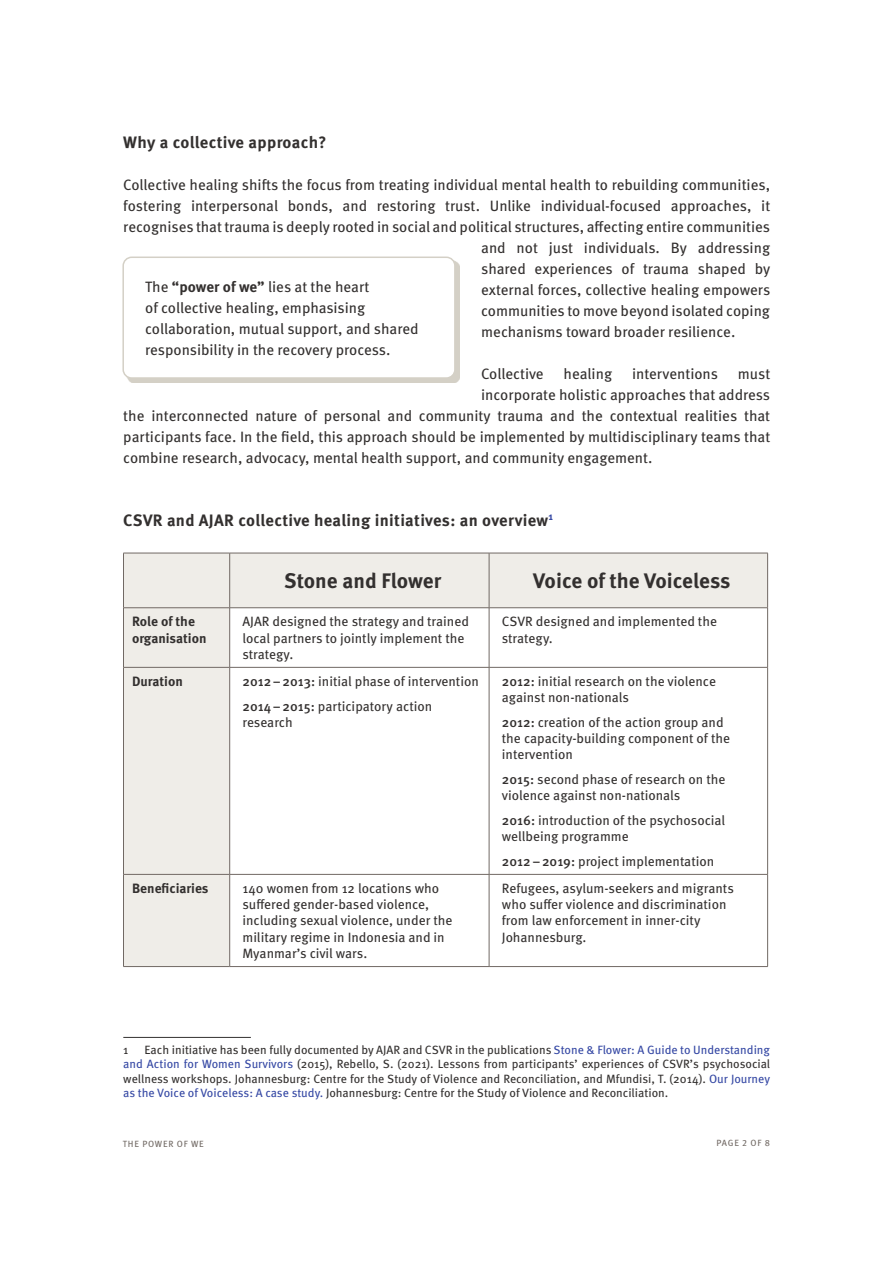
<style>
.page{position:relative;width:893px;height:1263px;background:#fff}
.page>*{position:absolute;margin:0;border:0;box-sizing:border-box;transform-origin:0 0}
.Tab_head1{font:700 21px "Meta Pro";color:#33302f}
.Zwischentitel_-_Level_A{font:700 16.5px "Meta Pro";letter-spacing:.02em;color:#33302f}
.fließ_10_14{font:15px "Meta Pro";color:#33302f}
.Fließ_linksb{font:15px/21px "Meta Pro";color:#33302f}
.Tab_fließ{font:13.5px/16.2px "Meta Pro";color:#33302f}
.Tab_head2{font:700 13.5px/16.2px "Meta Pro";color:#33302f}
.Fußnotentext{font:12px/14.4px "Meta Pro";color:#33302f;text-align:justify}
.Reporttitel{font:9px "Meta Pro";letter-spacing:.085em;color:#716964}
.s1{font-weight:700}
.s2{font-weight:500}
.s3{color:#3548a4}
</style>
<div class="page">
<svg style="left:124px;top:554px;width:643px;height:412px"></svg>
<hr style="left:123px;top:553px;width:107px;height:1px;background:#716964">
<hr style="left:123px;top:553px;width:1px;height:55px;background:#716964">
<hr style="left:230px;top:553px;width:259px;height:1px;background:#716964">
<hr style="left:229px;top:553px;width:1px;height:55px;background:#716964">
<hr style="left:489px;top:553px;width:279px;height:1px;background:#716964">
<hr style="left:489px;top:553px;width:1px;height:55px;background:#716964">
<hr style="left:767px;top:553px;width:1px;height:55px;background:#716964">
<hr style="left:123px;top:607px;width:107px;height:1px;background:#716964">
<hr style="left:123px;top:608px;width:1px;height:59px;background:#716964">
<hr style="left:230px;top:607px;width:259px;height:1px;background:#716964">
<hr style="left:229px;top:608px;width:1px;height:59px;background:#716964">
<hr style="left:489px;top:607px;width:279px;height:1px;background:#716964">
<hr style="left:489px;top:608px;width:1px;height:59px;background:#716964">
<hr style="left:767px;top:608px;width:1px;height:59px;background:#716964">
<hr style="left:123px;top:667px;width:107px;height:1px;background:#716964">
<hr style="left:123px;top:667px;width:1px;height:207px;background:#716964">
<hr style="left:230px;top:667px;width:259px;height:1px;background:#716964">
<hr style="left:229px;top:667px;width:1px;height:207px;background:#716964">
<hr style="left:489px;top:667px;width:279px;height:1px;background:#716964">
<hr style="left:489px;top:667px;width:1px;height:207px;background:#716964">
<hr style="left:767px;top:667px;width:1px;height:207px;background:#716964">
<hr style="left:123px;top:874px;width:107px;height:1px;background:#716964">
<hr style="left:123px;top:874px;width:1px;height:92px;background:#716964">
<hr style="left:230px;top:874px;width:259px;height:1px;background:#716964">
<hr style="left:229px;top:874px;width:1px;height:92px;background:#716964">
<hr style="left:489px;top:874px;width:279px;height:1px;background:#716964">
<hr style="left:489px;top:874px;width:1px;height:92px;background:#716964">
<hr style="left:767px;top:874px;width:1px;height:92px;background:#716964">
<hr style="left:123px;top:966px;width:107px;height:1px;background:#716964">
<hr style="left:230px;top:966px;width:259px;height:1px;background:#716964">
<hr style="left:489px;top:966px;width:279px;height:1px;background:#716964">
<hr style="left:123px;top:1037px;width:128px;height:1px;background:#33302f">
<div style="left:127px;top:261px;width:333px;height:122px;background:#d4d0c6"></div>
<div style="left:123px;top:257px;width:332px;height:121px;background:#fff;border-radius:9px"></div>
<div style="left:122px;top:257px;width:334px;height:122px;border:2px solid #d4d0c6;border-radius:9px"></div>
<p class="Zwischentitel_-_Level_A" style="left:123px;top:129px;width:205px">Why a collective approach?</p>
<p class="fließ_10_14" style="left:123px;top:173px;width:648px">Collective healing shifts the focus from treating individual mental health to rebuilding communities,</p>
<p class="fließ_10_14" style="left:123px;top:194px;width:648px">fostering interpersonal bonds, and restoring trust. Unlike individual-focused approaches, it</p>
<p class="fließ_10_14" style="left:123px;top:215px;width:648px">recognises that trauma is deeply rooted in social and political structures, affecting entire communities</p>
<p class="fließ_10_14" style="left:481px;top:236px;width:290px">and not just individuals. By addressing</p>
<p class="fließ_10_14" style="left:481px;top:257px;width:291px">shared experiences of trauma shaped by</p>
<p class="fließ_10_14" style="left:481px;top:278px;width:291px">external forces, collective healing empowers</p>
<p class="fließ_10_14" style="left:481px;top:299px;width:290px">communities to move beyond isolated coping</p>
<p class="fließ_10_14" style="left:481px;top:320px;width:256px">mechanisms toward broader resilience.</p>
<p class="fließ_10_14" style="left:481px;top:362px;width:64px">Collective</p>
<p class="fließ_10_14" style="left:564px;top:362px;width:50px">healing</p>
<p class="fließ_10_14" style="left:632px;top:362px;width:88px">interventions</p>
<p class="fließ_10_14" style="left:738px;top:362px;width:34px">must</p>
<p class="fließ_10_14" style="left:481px;top:383px;width:291px">incorporate holistic approaches that address</p>
<p class="fließ_10_14" style="left:123px;top:404px;width:648px">the interconnected nature of personal and community trauma and the contextual realities that</p>
<p class="fließ_10_14" style="left:123px;top:425px;width:648px">participants face. In the field, this approach should be implemented by multidisciplinary teams that</p>
<p class="fließ_10_14" style="left:123px;top:446px;width:531px">combine research, advocacy, mental health support, and community engagement.</p>
<p class="Fließ_linksb" style="left:145px;top:275px;width:275px">The <span class="s1">“power of we”</span> lies at the heart<br>of collective healing, emphasising collaboration, mutual support, and shared responsibility in the recovery process.</p>
<p class="Zwischentitel_-_Level_A" style="left:123px;top:507px;width:431px">CSVR and AJAR collective healing initiatives: an overview<sup>1</sup></p>
<p class="Tab_head1" style="left:284px;top:565px;width:158px">Stone and Flower</p>
<p class="Tab_head1" style="left:533px;top:565px;width:199px">Voice of the Voiceless</p>
<p class="Tab_head2" style="left:132px;top:613px;width:76px">Role of the organisation</p>
<p class="Tab_fließ" style="left:242px;top:613px;width:228px">AJAR designed the strategy and trained local partners to jointly implement the strategy.</p>
<p class="Tab_fließ" style="left:502px;top:613px;width:217px">CSVR designed and implemented the strategy.</p>
<p class="Tab_head2" style="left:132px;top:672px;width:52px">Duration</p>
<p class="Tab_fließ" style="left:242px;top:672px;width:238px"><span class="s2">2012–2013:</span> initial phase of intervention</p>
<p class="Tab_fließ" style="left:242px;top:697px;width:191px"><span class="s2">2014–2015:</span> participatory action research</p>
<p class="Tab_fließ" style="left:502px;top:672px;width:216px"><span class="s2">2012:</span> initial research on the violence against non-nationals</p>
<p class="Tab_fließ" style="left:502px;top:713px;width:230px"><span class="s2">2012:</span> creation of the action group and the capacity-building component of the intervention</p>
<p class="Tab_fließ" style="left:502px;top:770px;width:225px"><span class="s2">2015:</span> second phase of research on the violence against non-nationals</p>
<p class="Tab_fließ" style="left:502px;top:811px;width:225px"><span class="s2">2016:</span> introduction of the psychosocial wellbeing programme</p>
<p class="Tab_fließ" style="left:502px;top:852px;width:214px"><span class="s2">2012–2019:</span> project implementation</p>
<p class="Tab_head2" style="left:132px;top:879px;width:78px">Beneficiaries</p>
<p class="Tab_fließ" style="left:242px;top:879px;width:212px">140 women from 12 locations who suffered gender-based violence, including sexual violence, under the military regime in Indonesia and in<br>Myanmar’s civil wars.</p>
<p class="Tab_fließ" style="left:502px;top:879px;width:233px">Refugees, asylum-seekers and migrants who suffer violence and discrimination from law enforcement in inner-city<br>Johannesburg.</p>
<p class="Fußnotentext" style="left:123px;top:1042px;width:648px;text-indent:21px">Each initiative has been fully documented by AJAR and CSVR in the publications <span class="s3">Stone &amp; Flower: A Guide to Understanding and Action for Women Survivors</span> (2015), Rebello, S. (2021). Lessons from participants’ experiences of CSVR’s psychosocial wellness workshops. Johannesburg: Centre for the Study of Violence and Reconciliation, and Mfundisi, T. (2014). <span class="s3">Our Journey as the Voice of Voiceless: A case study.</span> Johannesburg: Centre for the Study of Violence and Reconciliation.</p>
<p class="Fußnotentext" style="left:123px;top:1042px;width:7px">1</p>
<p class="Reporttitel" style="left:123px;top:1137px;width:82px">THE POWER OF WE</p>
<p class="Reporttitel" style="left:716px;top:1136px;width:55px">PAGE 2 OF 8</p>
</div>
